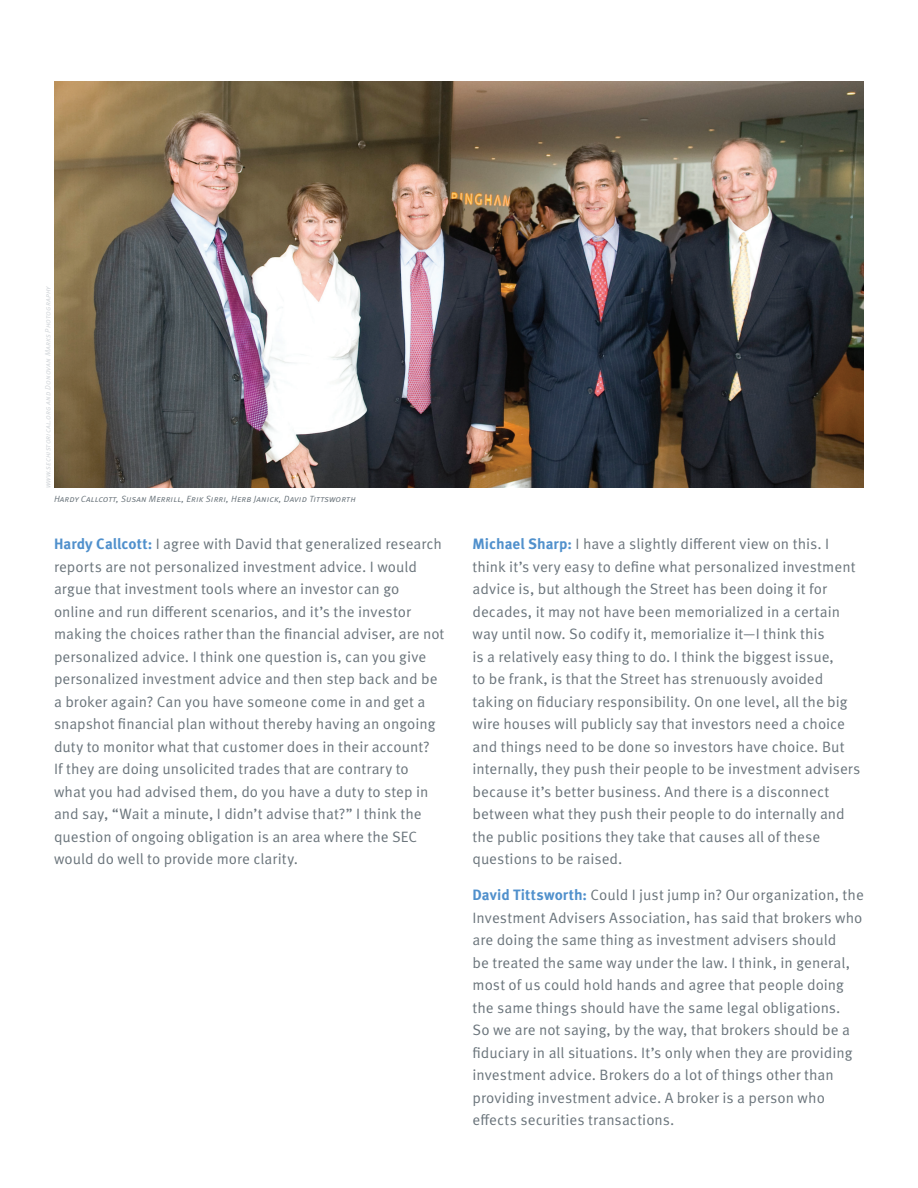
<style>
.page{position:relative;width:918px;height:1188px;background:#fff}
.page>*{position:absolute;margin:0;border:0;box-sizing:border-box;transform-origin:0 0}
.t1{font:15px/22.5px "Meta Pro";color:#6a747b}
.t2{font:italic 9px "Meta Pro";letter-spacing:.02em;color:#6a747b}
.t3{font:italic 7.5px "Meta Pro";color:#d0d4d8}
.s1{font-weight:700;color:#5090cc}
</style>
<div class="page">
<img style="left:54px;top:81px;width:810px;height:407px">
<p class="t3" style="left:44px;top:488px;width:204px;rotate:-90deg">www.sechistorical.org and Donovan Marks Photography</p>
<p class="t2" style="left:54px;top:493px;width:303px">Hardy Callcott, Susan Merrill, Erik Sirri, Herb Janick, David Tittsworth</p>
<p class="t1" style="left:54px;top:533px;width:392px"><span class="s1">Hardy Callcott:</span> I agree with David that generalized research reports are not personalized investment advice. I would argue that investment tools where an investor can go<br>online and run different scenarios, and it’s the investor making the choices rather than the financial adviser, are not personalized advice. I think one question is, can you give personalized investment advice and then step back and be a broker again? Can you have someone come in and get a snapshot financial plan without thereby having an ongoing duty to monitor what that customer does in their account?<br>If they are doing unsolicited trades that are contrary to<br>what you had advised them, do you have a duty to step in and say, “Wait a minute, I didn’t advise that?” I think the question of ongoing obligation is an area where the SEC would do well to provide more clarity.</p>
<p class="t1" style="left:472px;top:533px;width:389px"><span class="s1">Michael Sharp:</span> I have a slightly different view on this. I think it’s very easy to define what personalized investment advice is, but although the Street has been doing it for decades, it may not have been memorialized in a certain way until now. So codify it, memorialize it—I think this<br>is a relatively easy thing to do. I think the biggest issue,<br>to be frank, is that the Street has strenuously avoided taking on fiduciary responsibility. On one level, all the big wire houses will publicly say that investors need a choice and things need to be done so investors have choice. But internally, they push their people to be investment advisers because it’s better business. And there is a disconnect between what they push their people to do internally and the public positions they take that causes all of these questions to be raised.</p>
<p class="t1" style="left:472px;top:884px;width:393px"><span class="s1">David Tittsworth:</span> Could I just jump in? Our organization, the Investment Advisers Association, has said that brokers who are doing the same thing as investment advisers should<br>be treated the same way under the law. I think, in general, most of us could hold hands and agree that people doing the same things should have the same legal obligations.<br>So we are not saying, by the way, that brokers should be a fiduciary in all situations. It’s only when they are providing investment advice. Brokers do a lot of things other than providing investment advice. A broker is a person who effects securities transactions.</p>
</div>
